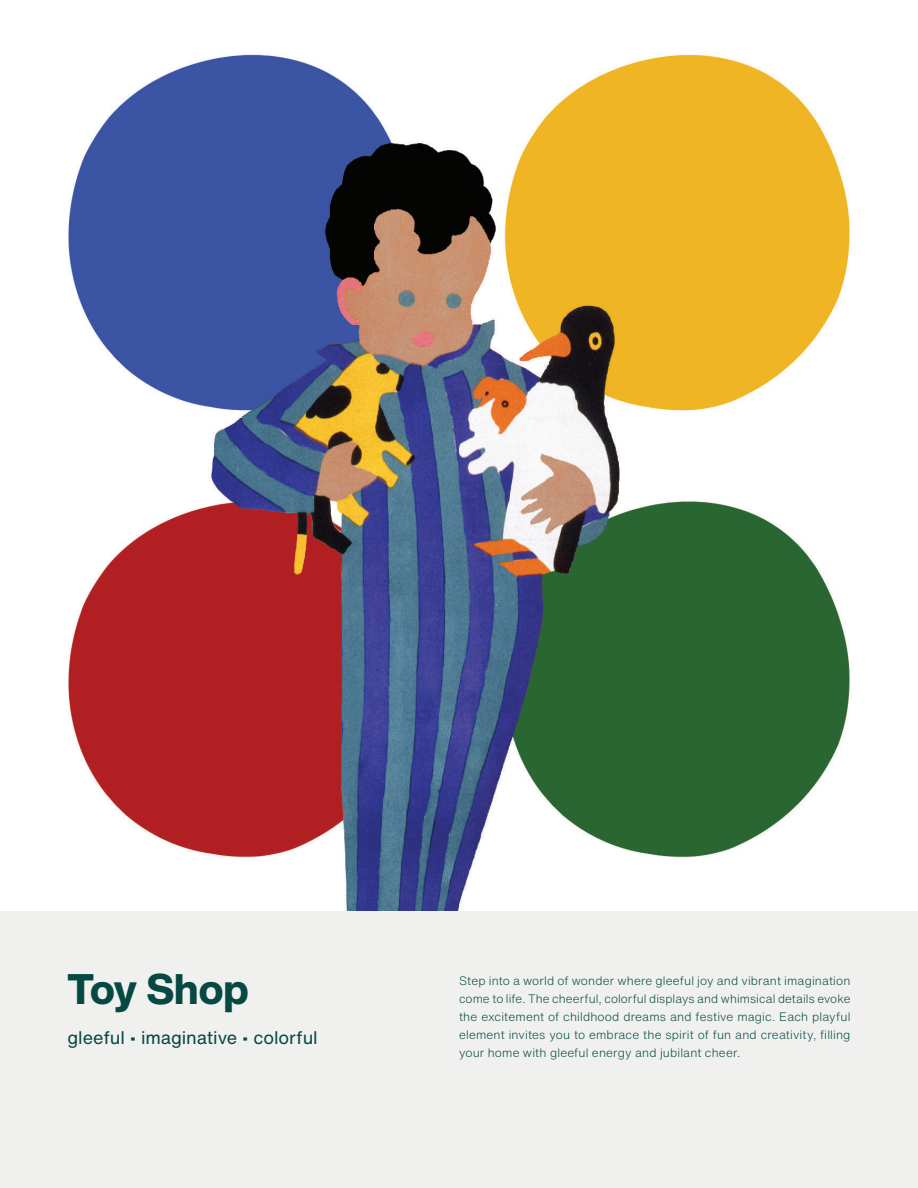
<style>
.page{position:relative;width:918px;height:1188px;background:#fff}
.page>*{position:absolute;margin:0;border:0;box-sizing:border-box;transform-origin:0 0}
.t1{font:800 42px "Helvetica Now Display";color:#054942}
.Characteristics{font:18px "Helvetica Now Text";letter-spacing:-.005em;color:#054942}
.Body{font:300 12px/18px "Helvetica Now Text";letter-spacing:.015em;color:#054942;text-align:justify}
</style>
<div class="page">
<div style="left:0;top:911px;width:918px;height:277px;background:#f0f1ef"></div>
<img style="left:68px;top:54px;width:782px;height:857px">
<div style="left:728px;top:881px;width:162px;height:30px;background:#fff"></div>
<p class="t1" style="left:68px;top:960px;width:183px">Toy Shop</p>
<p class="Characteristics" style="left:68px;top:1024px;width:252px">gleeful ∙ imaginative ∙ colorful</p>
<p class="Body" style="left:459px;top:971px;width:393px">Step into a world of wonder where gleeful joy and vibrant imagination come to life. The cheerful, colorful displays and whimsical details evoke the excitement of childhood dreams and festive magic. Each playful element invites you to embrace the spirit of fun and creativity, filling your home with gleeful energy and jubilant cheer.</p>
</div>
